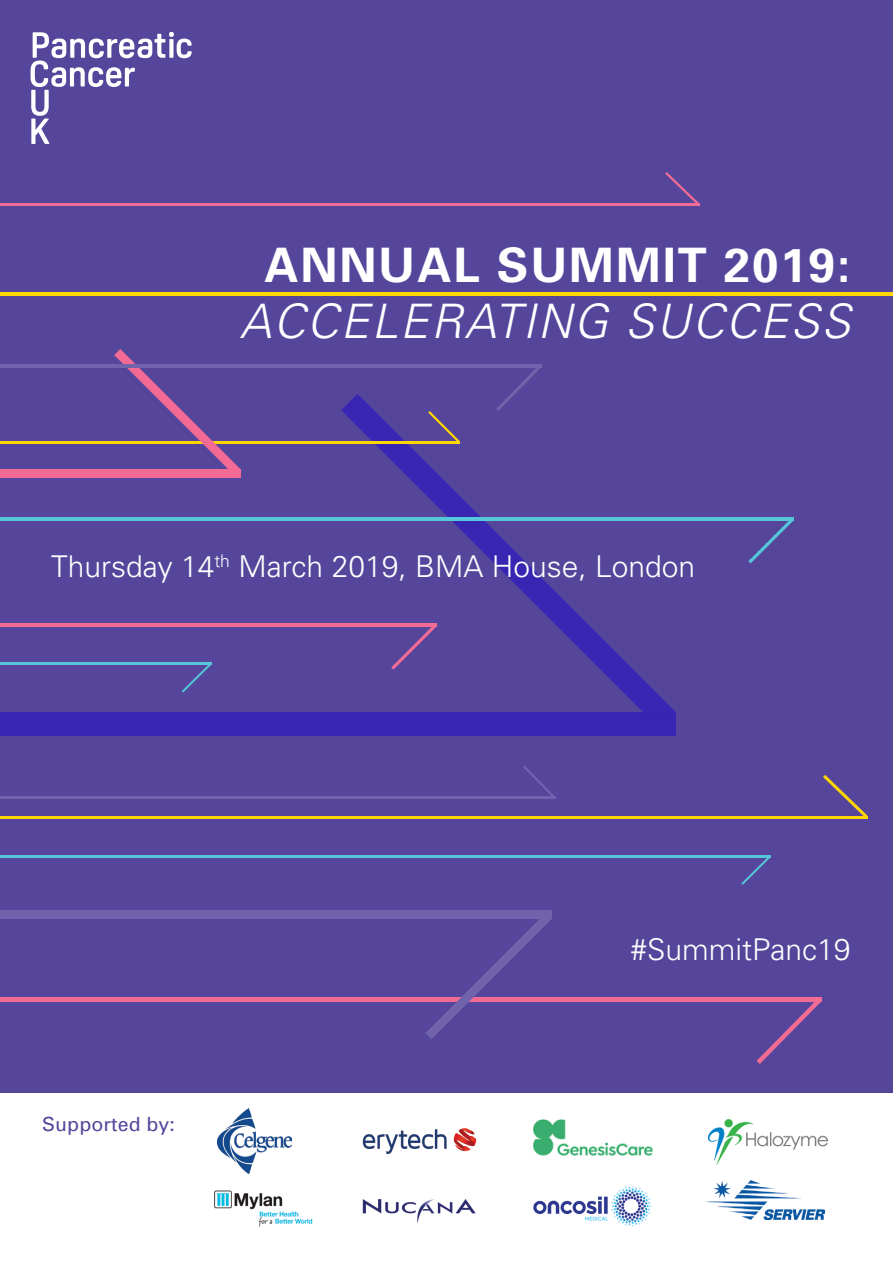
<style>
.page{position:relative;width:893px;height:1263px;background:#55469c}
.page>*{position:absolute;margin:0;border:0;box-sizing:border-box;transform-origin:0 0}
.t1{font:italic 300 47.55px "Univers";letter-spacing:.04em;color:#fff}
.t2{font:700 47.55px "Univers";letter-spacing:.04em;color:#fff}
.t3{font:300 30px "Univers";color:#fff}
.t4{font:19.5px "Univers";letter-spacing:.01em;color:#55469c}
</style>
<div class="page">
<svg style="left:31px;top:32px;width:161px;height:112px"></svg>
<div style="left:0;top:1094px;width:893px;height:169px;background:#fff"></div>
<img style="left:217px;top:1108px;width:74px;height:65px">
<img style="left:362px;top:1128px;width:115px;height:27px">
<img style="left:214px;top:1190px;width:99px;height:37px">
<img style="left:362px;top:1199px;width:114px;height:24px">
<img style="left:533px;top:1186px;width:119px;height:41px">
<svg style="left:341px;top:394px;width:335px;height:318px"></svg>
<div style="left:0;top:712px;width:676px;height:23px;background:#3826b3"></div>
<svg style="left:748px;top:520px;width:46px;height:43px"></svg>
<hr style="left:0;top:517px;width:794px;height:3px;background:#56c7d8">
<svg style="left:391px;top:626px;width:46px;height:44px"></svg>
<hr style="left:0;top:623px;width:437px;height:3px;background:#f16b95">
<svg style="left:428px;top:411px;width:32px;height:30px"></svg>
<hr style="left:0;top:441px;width:460px;height:2px;background:#ffd600">
<svg style="left:523px;top:766px;width:32px;height:31px"></svg>
<hr style="left:0;top:797px;width:555px;height:2px;background:#7062ab">
<svg style="left:665px;top:172px;width:34px;height:31px"></svg>
<hr style="left:0;top:203px;width:699px;height:3px;background:#f16b95">
<svg style="left:182px;top:665px;width:29px;height:28px"></svg>
<hr style="left:0;top:663px;width:211px;height:2px;background:#56c7d8">
<svg style="left:114px;top:349px;width:126px;height:120px"></svg>
<div style="left:0;top:469px;width:240px;height:8px;background:#f16b95"></div>
<hr style="left:0;top:292px;width:893px;height:4px;background:#ffd600">
<svg style="left:741px;top:857px;width:30px;height:28px"></svg>
<hr style="left:0;top:855px;width:771px;height:2px;background:#56c7d8">
<svg style="left:757px;top:1001px;width:64px;height:63px"></svg>
<hr style="left:0;top:997px;width:821px;height:4px;background:#f16b95">
<svg style="left:425px;top:919px;width:126px;height:120px"></svg>
<div style="left:0;top:911px;width:551px;height:8px;background:#7062ab"></div>
<svg style="left:496px;top:367px;width:45px;height:44px"></svg>
<hr style="left:0;top:364px;width:541px;height:3px;background:#7062ab">
<svg style="left:823px;top:775px;width:44px;height:40px"></svg>
<hr style="left:0;top:815px;width:867px;height:3px;background:#ffd600">
<img style="left:533px;top:1119px;width:119px;height:37px">
<img style="left:708px;top:1120px;width:120px;height:44px">
<img style="left:705px;top:1181px;width:120px;height:38px">
<h1 class="t2" style="left:264px;top:234px;width:588px">ANNUAL SUMMIT 2019:</h1>
<h1 class="t1" style="left:240px;top:292px;width:612px">ACCELERATING SUCCESS</h1>
<p class="t3" style="left:51px;top:548px;width:646px">Thursday 14<sup>th</sup> March 2019, BMA House, London</p>
<p class="t4" style="left:42px;top:1112px;width:134px">Supported by:</p>
<p class="t3" style="left:630px;top:931px;width:222px">#SummitPanc19</p>
</div>
